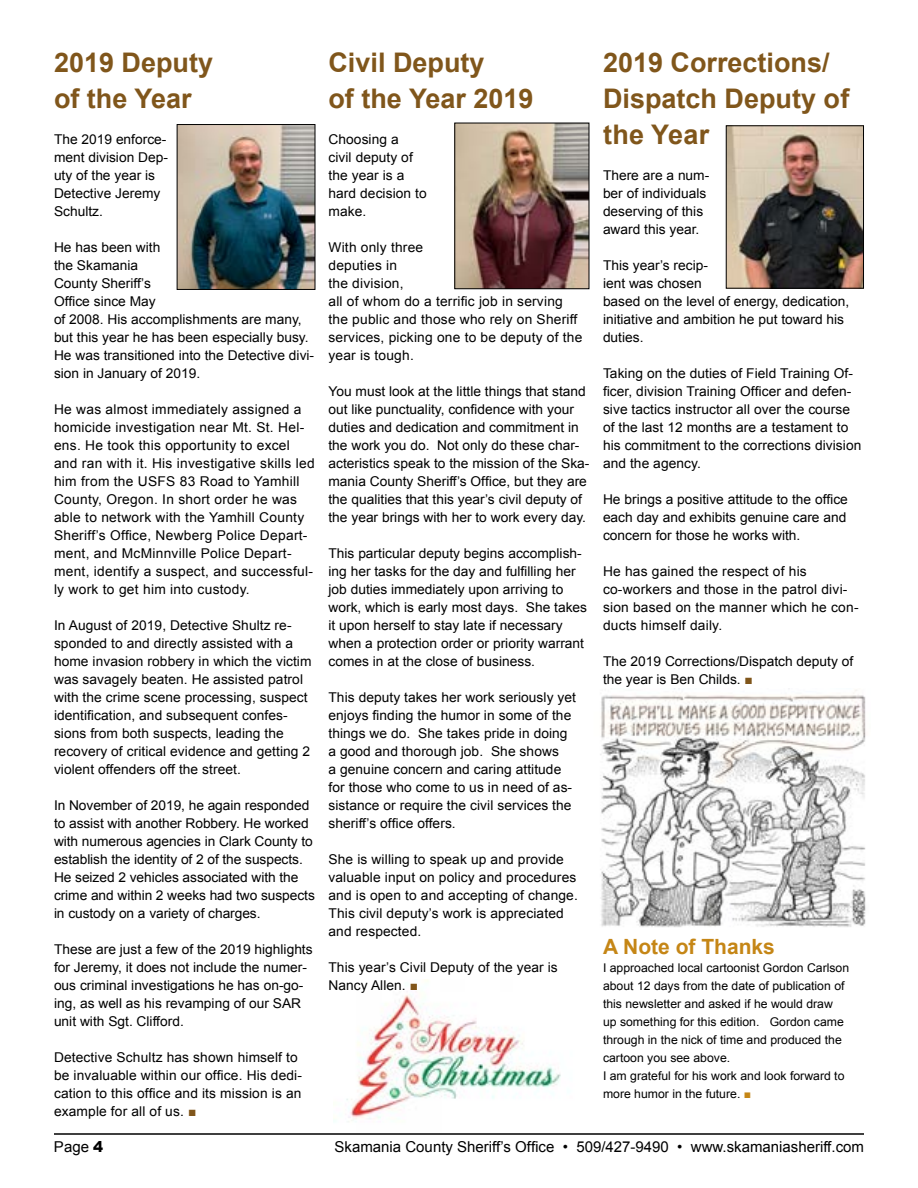
<style>
.page{position:relative;width:918px;height:1188px;background:#fff}
.page>*{position:absolute;margin:0;border:0;box-sizing:border-box;transform-origin:0 0}
.t1{font:700 27px/36px "Arial";color:#80561b}
.t2{font:700 21px "Arial";color:#c58616}
.t3{font:15px "Arial";color:#000}
.t4{font:13.5px/18px "Arial";letter-spacing:.005em;color:#000}
.t5{font:12px/18px "Arial";color:#000}
.s1{color:#80561b}
.s2{color:#c58616}
.s3{font-weight:900}
</style>
<div class="page">
<hr style="left:54px;top:1133px;width:810px;height:2px;background:#000">
<img style="left:333px;top:980px;width:228px;height:142px">
<img style="left:179px;top:126px;width:134px;height:162px">
<div style="left:177px;top:124px;width:138px;height:166px;border:1px solid #000"></div>
<img style="left:456px;top:125px;width:131px;height:162px">
<div style="left:454px;top:123px;width:135px;height:166px;border:1px solid #000"></div>
<img style="left:728px;top:127px;width:134px;height:160px">
<div style="left:726px;top:125px;width:138px;height:164px;border:1px solid #000"></div>
<img style="left:600px;top:688px;width:266px;height:239px">
<h1 class="t1" style="left:54px;top:45px;width:161px">2019 Deputy of the Year</h1>
<p class="t4" style="left:54px;top:130px;width:116px">The 2019 enforce&shy;ment division Dep&shy;uty of the year is<br>Detective Jeremy<br>Schultz.</p>
<p class="t4" style="left:54px;top:238px;width:262px">He has been with<br>the Skamania<br>County Sheriff’s<br>Office since May<br>of 2008. His accomplishments are many, but this year he has been especially busy.<br>He was transitioned into the Detective divi&shy;sion in January of 2019.</p>
<p class="t4" style="left:54px;top:400px;width:262px">He was almost immediately assigned a homicide investigation near Mt. St. Hel&shy;ens. He took this opportunity to excel and ran with it. His investigative skills led him from the USFS 83 Road to Yamhill County, Oregon. In short order he was able to network with the Yamhill County Sheriff’s Office, Newberg Police Depart&shy;ment, and McMinnville Police Depart&shy;ment, identify a suspect, and successful&shy;ly work to get him into custody.</p>
<p class="t4" style="left:54px;top:616px;width:259px">In August of 2019, Detective Shultz re&shy;sponded to and directly assisted with a home invasion robbery in which the victim was savagely beaten. He assisted patrol with the crime scene processing, suspect identification, and subsequent confes&shy;sions from both suspects, leading the recovery of critical evidence and getting 2 violent offenders off the street.</p>
<p class="t4" style="left:54px;top:796px;width:262px">In November of 2019, he again responded to assist with another Robbery. He worked with numerous agencies in Clark County to establish the identity of 2 of the suspects.<br>He seized 2 vehicles associated with the crime and within 2 weeks had two suspects in custody on a variety of charges.</p>
<p class="t4" style="left:54px;top:940px;width:260px">These are just a few of the 2019 highlights for Jeremy, it does not include the numer&shy;ous criminal investigations he has on-go&shy;ing, as well as his revamping of our SAR unit with Sgt. Clifford.</p>
<p class="t4" style="left:54px;top:1048px;width:250px">Detective Schultz has shown himself to be invaluable within our office. His dedi&shy;cation to this office and its mission is an example for all of us. <span class="s1">■</span></p>
<h1 class="t1" style="left:328px;top:45px;width:207px">Civil Deputy<br>of the Year 2019</h1>
<p class="t4" style="left:328px;top:130px;width:100px">Choosing a<br>civil deputy of the year is a hard decision to make.</p>
<p class="t4" style="left:328px;top:238px;width:255px">With only three<br>deputies in<br>the division,<br>all of whom do a terrific job in serving the public and those who rely on Sheriff services, picking one to be deputy of the year is tough.</p>
<p class="t4" style="left:328px;top:382px;width:262px">You must look at the little things that stand out like punctuality, confidence with your duties and dedication and commitment in the work you do. Not only do these char&shy;acteristics speak to the mission of the Ska&shy;mania County Sheriff’s Office, but they are the qualities that this year’s civil deputy of the year brings with her to work every day.</p>
<p class="t4" style="left:328px;top:544px;width:260px">This particular deputy begins accomplish&shy;ing her tasks for the day and fulfilling her job duties immediately upon arriving to work, which is early most days. She takes it upon herself to stay late if necessary when a protection order or priority warrant comes in at the close of business.</p>
<p class="t4" style="left:328px;top:688px;width:249px">This deputy takes her work seriously yet enjoys finding the humor in some of the things we do. She takes pride in doing a good and thorough job. She shows<br>a genuine concern and caring attitude for those who come to us in need of as&shy;sistance or require the civil services the sheriff’s office offers.</p>
<p class="t4" style="left:328px;top:850px;width:251px">She is willing to speak up and provide valuable input on policy and procedures and is open to and accepting of change.<br>This civil deputy’s work is appreciated and respected.</p>
<p class="t4" style="left:328px;top:958px;width:231px">This year’s Civil Deputy of the year is<br>Nancy Allen. <span class="s1">■</span></p>
<h1 class="t1" style="left:603px;top:45px;width:248px">2019 Corrections/<br>Dispatch Deputy of the Year</h1>
<p class="t4" style="left:603px;top:166px;width:108px">There are a num&shy;ber of individuals deserving of this award this year.</p>
<p class="t4" style="left:603px;top:256px;width:248px">This year’s recip-<br>ient was chosen<br>based on the level of energy, dedication, initiative and ambition he put toward his duties.</p>
<p class="t4" style="left:603px;top:364px;width:260px">Taking on the duties of Field Training Of&shy;ficer, division Training Officer and defen&shy;sive tactics instructor all over the course of the last 12 months are a testament to his commitment to the corrections division and the agency.</p>
<p class="t4" style="left:603px;top:490px;width:246px;text-align:justify">He brings a positive attitude to the office each day and exhibits genuine care and concern for those he works with.</p>
<p class="t4" style="left:603px;top:562px;width:257px">He has gained the respect of his co-workers and those in the patrol divi&shy;sion based on the manner which he con&shy;ducts himself daily.</p>
<p class="t4" style="left:603px;top:652px;width:252px">The 2019 Corrections/Dispatch deputy of the year is Ben Childs. <span class="s1">■</span></p>
<h2 class="t2" style="left:603px;top:933px;width:173px">A Note of Thanks</h2>
<p class="t5" style="left:603px;top:959px;width:248px">I approached local cartoonist Gordon Carlson about 12 days from the date of publication of this newsletter and asked if he would draw up something for this edition. Gordon came through in the nick of time and produced the cartoon you see above.<br>I am grateful for his work and look forward to more humor in the future. <span class="s2">■</span></p>
<p class="t3" style="left:54px;top:1137px;width:51px">Page <span class="s3">4</span></p>
<p class="t3" style="left:335px;top:1137px;width:531px">Skamania County Sheriff’s Office • 509/427-9490 • www.skamaniasheriff.com</p>
</div>
